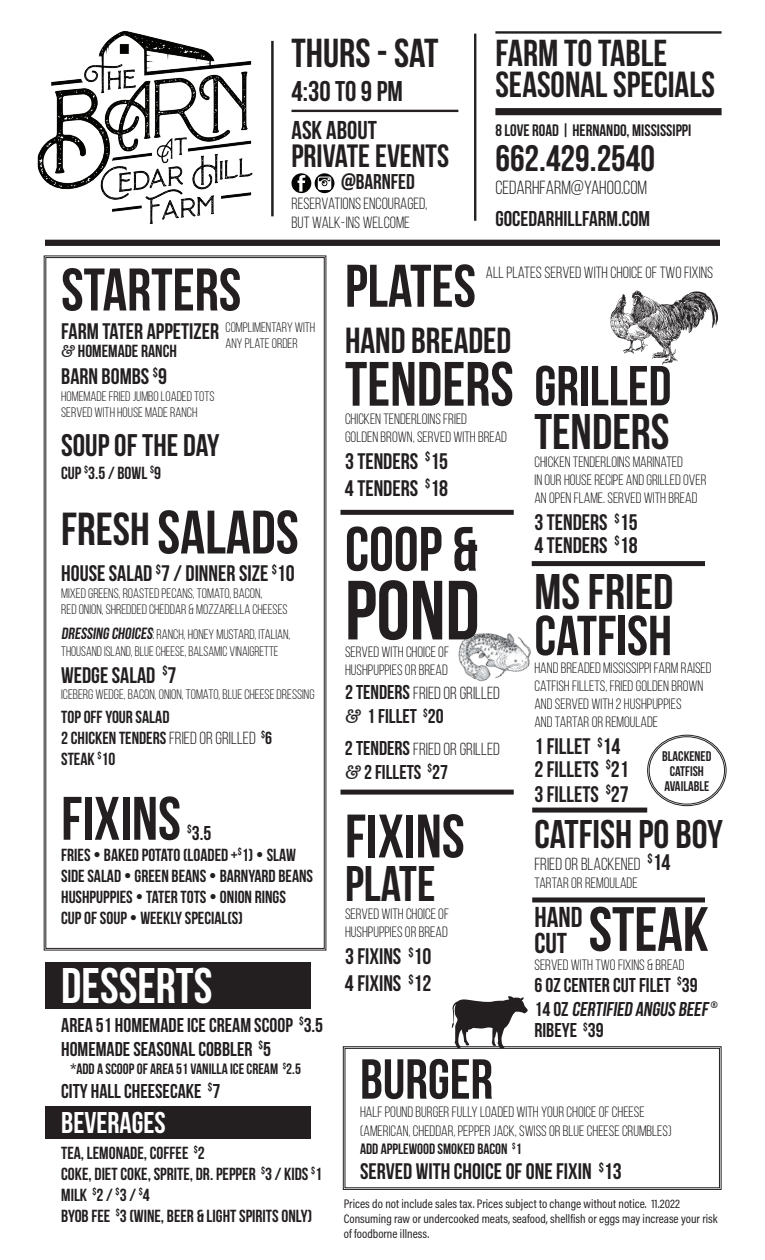
<style>
.page{position:relative;width:765px;height:1260px;background:#fff}
.page>*{position:absolute;margin:0;border:0;box-sizing:border-box;transform-origin:0 0}
.t1{font:83.75px "Bebas Neue";color:#231f20}
.t2{font:62.5px "Bebas Neue";color:#231f20}
.t3{font:61.25px "Bebas Neue";color:#231f20}
.t4{font:60px "Bebas Neue";color:#231f20}
.t5{font:56.25px "Bebas Neue";color:#231f20}
.t6{font:50px "Bebas Neue";color:#231f20}
.t7{font:50px "Bebas Neue";color:#fff}
.t8{font:40.38px "Bebas Neue";color:#231f20}
.t9{font:40px "Bebas Neue";color:#231f20}
.t10{font:37.5px "Bebas Neue";color:#231f20}
.t11{font:36.88px "Bebas Neue";color:#231f20}
.t12{font:36.25px "Bebas Neue";color:#231f20}
.t13{font:32.25px "Bebas Neue";color:#231f20}
.t14{font:31.25px "Bebas Neue";color:#231f20}
.t15{font:30px "Bebas Neue";color:#fff}
.t16{font:28.75px/26.2px "Bebas Neue";color:#231f20}
.t17{font:28.5px "Bebas Neue";color:#231f20}
.t18{font:25.75px "Bebas Neue";color:#231f20}
.t19{font:22.5px/22.5px "Bebas Neue";color:#231f20}
.t20{font:21.38px "Bebas Neue";color:#231f20}
.t21{font:20px/24px "Bebas Neue";color:#231f20}
.t22{font:19px "Bebas Neue";color:#231f20}
.t23{font:17.5px/21px "Bebas Neue";color:#231f20}
.t24{font:17.5px "Bebas Neue";color:#231f20}
.t25{font:16.62px "Bebas Neue";color:#231f20}
.t26{font:16.25px/18.8px "Bebas Neue";color:#231f20}
.t27{font:15px/18px "Bebas Neue";color:#231f20}
.t28{font:15px "Bebas Neue";color:#231f20}
.t29{font:14px/15.1px "Bebas Neue";color:#231f20;text-align:center}
.t30{font:13.75px/16.5px "Bebas Neue";color:#231f20}
.t31{font:12.5px/15px "Acumin Pro Cond";color:#231f20}
.s1{font-family:"Amer Typewriter IT Cby BT";font-weight:500}
.s2{font-size:46.25px}
.s3{font-weight:700;font-size:16.25px}
.s4{font-size:16.25px}
.s5{font-style:inherit}
.s6{font-size:20px}
.s7{font-size:22.5px}
</style>
<div class="page">
<svg style="left:342px;top:1046px;width:380px;height:144px"></svg>
<div style="left:345px;top:1048px;width:375px;height:140px;border:1px solid #231f20"></div>
<div style="left:45px;top:1107px;width:265px;height:32px;background:#231f20"></div>
<img style="left:37px;top:30px;width:249px;height:210px">
<div style="left:45px;top:240px;width:675px;height:6px;background:#231f20"></div>
<div style="left:291px;top:173px;width:20px;height:20px;background:#040503;border-radius:50%"></div>
<svg style="left:298px;top:175px;width:8px;height:17px"></svg>
<svg style="left:315px;top:173px;width:19px;height:20px"></svg>
<svg style="left:318px;top:177px;width:13px;height:13px"></svg>
<hr style="left:474px;top:34px;width:2px;height:187px;background:#231f20">
<hr style="left:271px;top:41px;width:3px;height:175px;background:#231f20">
<div style="left:495px;top:108px;width:227px;height:7px;background:#231f20"></div>
<hr style="left:495px;top:31px;width:227px;height:3px;background:#231f20">
<hr style="left:291px;top:110px;width:167px;height:2px;background:#231f20">
<div style="left:340px;top:510px;width:174px;height:5px;background:#231f20"></div>
<div style="left:340px;top:790px;width:174px;height:5px;background:#231f20"></div>
<div style="left:532px;top:561px;width:173px;height:5px;background:#231f20"></div>
<svg style="left:610px;top:291px;width:108px;height:74px"></svg>
<svg style="left:43px;top:255px;width:284px;height:696px"></svg>
<img style="left:458px;top:633px;width:73px;height:49px">
<div style="left:45px;top:962px;width:265px;height:47px;background:#231f20"></div>
<svg style="left:452px;top:996px;width:76px;height:52px"></svg>
<div style="left:649px;top:736px;width:76px;height:69px;border:1px solid #231f20;border-radius:50%"></div>
<div style="left:532px;top:897px;width:173px;height:5px;background:#231f20"></div>
<div style="left:532px;top:808px;width:115px;height:5px;background:#231f20"></div>
<h3 class="t8" style="left:291px;top:31px;width:148px">THURS - SAT</h3>
<h3 class="t17" style="left:291px;top:76px;width:113px">4:30 TO 9 PM</h3>
<h3 class="t18" style="left:291px;top:116px;width:87px">ASK ABOUT</h3>
<h3 class="t13" style="left:291px;top:138px;width:159px">PRIVATE EVENTS</h3>
<h3 class="t20" style="left:341px;top:170px;width:75px">@BARNFED</h3>
<p class="t26" style="left:291px;top:194px;width:137px">RESERVATIONS ENCOURAGED,<br>BUT WALK-INS WELCOME</p>
<h3 class="t10" style="left:495px;top:33px;width:173px">FARM TO TABLE</h3>
<h3 class="t12" style="left:495px;top:65px;width:221px">SEASONAL SPECIALS</h3>
<p class="t25" style="left:495px;top:121px;width:197px">8 LOVE ROAD | HERNANDO, MISSISSIPPI</p>
<h3 class="t11" style="left:495px;top:138px;width:161px">662.429.2540</h3>
<p class="t22" style="left:495px;top:177px;width:153px">CEDARHFARM@YAHOO.COM</p>
<h3 class="t20" style="left:495px;top:207px;width:156px">GOCEDARHILLFARM.COM</h3>
<h3 class="t4" style="left:61px;top:257px;width:182px">STARTERS</h3>
<h3 class="t19" style="left:61px;top:320px;width:159px">FARM TATER APPETIZER</h3>
<p class="t23" style="left:61px;top:340px;width:117px"><span class="s1">&amp;</span> HOMEMADE RANCH</p>
<h3 class="t19" style="left:61px;top:365px;width:107px">BARN BOMBS <sup>$</sup>9</h3>
<p class="t30" style="left:61px;top:388px;width:155px">HOMEMADE FRIED JUMBO LOADED TOTS<br>SERVED WITH HOUSE MADE RANCH</p>
<h3 class="t14" style="left:61px;top:428px;width:160px">SOUP OF THE DAY</h3>
<p class="t23" style="left:61px;top:462px;width:101px">CUP <sup>$</sup>3.5 / BOWL <sup>$</sup>9</p>
<h3 class="t3" style="left:61px;top:499px;width:239px"><span class="s2">FRESH</span> SALADS</h3>
<h3 class="t19" style="left:61px;top:562px;width:235px">HOUSE SALAD <sup>$</sup>7 / DINNER SIZE <sup>$</sup>10</h3>
<p class="t30" style="left:61px;top:584px;width:228px">MIXED GREENS, ROASTED PECANS, TOMATO, BACON,<br>RED ONION, SHREDDED CHEDDAR &amp; MOZZARELLA CHEESES</p>
<p class="t30" style="left:61px;top:626px;width:231px"><span class="s3">DRESSING CHOICES</span><span class="s4">:</span> RANCH, HONEY MUSTARD, ITALIAN,<br>THOUSAND ISLAND, BLUE CHEESE, BALSAMIC VINAIGRETTE</p>
<h3 class="t19" style="left:61px;top:663px;width:117px">WEDGE SALAD <sup>$</sup>7</h3>
<p class="t30" style="left:61px;top:686px;width:255px">ICEBERG WEDGE, BACON, ONION, TOMATO, BLUE CHEESE DRESSING</p>
<p class="t23" style="left:61px;top:706px;width:212px">TOP OFF YOUR SALAD<br>2 CHICKEN TENDERS <span class="s5">FRIED OR GRILLED</span> <sup>$</sup>6<br>STEAK <sup>$</sup>10</p>
<h3 class="t3" style="left:61px;top:785px;width:121px">FIXINS</h3>
<p class="t30" style="left:226px;top:319px;width:91px">COMPLIMENTARY WITH<br>ANY PLATE ORDER</p>
<h3 class="t21" style="left:187px;top:821px;width:26px"><sup>$</sup>3.5</h3>
<p class="t23" style="left:61px;top:844px;width:254px">FRIES • BAKED POTATO (LOADED +<sup>$</sup>1) • SLAW SIDE SALAD • GREEN BEANS • BARNYARD BEANS HUSHPUPPIES • TATER TOTS • ONION RINGS<br>CUP OF SOUP • WEEKLY SPECIAL(S)</p>
<h3 class="t7" style="left:61px;top:959px;width:153px">DESSERTS</h3>
<h3 class="t21" style="left:61px;top:1013px;width:264px">AREA 51 HOMEMADE ICE CREAM SCOOP <sup>$</sup>3.5<br>HOMEMADE SEASONAL COBBLER <sup>$</sup>5</h3>
<p class="t28" style="left:70px;top:1061px;width:232px">*ADD A SCOOP OF AREA 51 VANILLA ICE CREAM <sup>$</sup>2.5</p>
<h3 class="t21" style="left:61px;top:1079px;width:161px">CITY HALL CHEESECAKE <sup>$</sup>7</h3>
<h3 class="t15" style="left:61px;top:1106px;width:106px">BEVERAGES</h3>
<p class="t23" style="left:61px;top:1142px;width:262px">TEA, LEMONADE, COFFEE <sup>$</sup>2<br>COKE, DIET COKE, SPRITE, DR. PEPPER <sup>$</sup>3 / KIDS <sup>$</sup>1<br>MILK <sup>$</sup>2 / <sup>$</sup>3 / <sup>$</sup>4<br>BYOB FEE <sup>$</sup>3 (WINE, BEER &amp; LIGHT SPIRITS ONLY)</p>
<h3 class="t4" style="left:345px;top:253px;width:132px">PLATES</h3>
<p class="t26" style="left:486px;top:263px;width:229px">ALL PLATES SERVED WITH CHOICE OF TWO FIXINS</p>
<h3 class="t12" style="left:345px;top:321px;width:168px">HAND BREADED</h3>
<h2 class="t2" style="left:345px;top:350px;width:170px">TENDERS</h2>
<p class="t27" style="left:345px;top:409px;width:164px">CHICKEN TENDERLOINS FRIED<br>GOLDEN BROWN, SERVED WITH BREAD</p>
<h3 class="t19" style="left:345px;top:447px;width:105px;line-height:27px">3 TENDERS <sup>$</sup>15<br>4 TENDERS <sup>$</sup>18</h3>
<h2 class="t2" style="left:345px;top:515px;width:134px">COOP &amp;</h2>
<h1 class="t1" style="left:345px;top:565px;width:136px">POND</h1>
<p class="t27" style="left:345px;top:643px;width:106px">SERVED WITH CHOICE OF<br>HUSHPUPPIES OR BREAD</p>
<p class="t24" style="left:345px;top:684px;width:156px"><span class="s6">2 TENDERS</span> FRIED OR GRILLED</p>
<h3 class="t21" style="left:345px;top:704px;width:100px"><span class="s1">&amp;</span> 1 FILLET <sup>$</sup>20</h3>
<p class="t24" style="left:345px;top:739px;width:156px"><span class="s6">2 TENDERS</span> FRIED OR GRILLED</p>
<h3 class="t21" style="left:345px;top:760px;width:104px"><span class="s1">&amp;</span> 2 FILLETS <sup>$</sup>27</h3>
<h3 class="t3" style="left:345px;top:803px;width:121px">FIXINS</h3>
<h3 class="t6" style="left:345px;top:856px;width:92px">PLATE</h3>
<p class="t27" style="left:345px;top:905px;width:106px">SERVED WITH CHOICE OF<br>HUSHPUPPIES OR BREAD</p>
<h3 class="t19" style="left:345px;top:943px;width:88px;line-height:27px">3 FIXINS <sup>$</sup>10<br>4 FIXINS <sup>$</sup>12</h3>
<h3 class="t5" style="left:534px;top:355px;width:139px">GRILLED</h3>
<h3 class="t6" style="left:534px;top:404px;width:137px">TENDERS</h3>
<p class="t27" style="left:534px;top:453px;width:174px">CHICKEN TENDERLOINS MARINATED<br>IN OUR HOUSE RECIPE AND GRILLED OVER<br>AN OPEN FLAME. SERVED WITH BREAD</p>
<h3 class="t19" style="left:534px;top:511px;width:105px">3 TENDERS <sup>$</sup>15<br>4 TENDERS <sup>$</sup>18</h3>
<h3 class="t6" style="left:534px;top:564px;width:141px">MS FRIED</h3>
<h3 class="t5" style="left:534px;top:605px;width:139px">CATFISH</h3>
<p class="t27" style="left:534px;top:659px;width:179px">HAND BREADED MISSISSIPPI FARM RAISED<br>CATFISH FILLETS, FRIED GOLDEN BROWN<br>AND SERVED WITH 2 HUSHPUPPIES<br>AND TARTAR OR REMOULADE</p>
<h3 class="t19" style="left:534px;top:735px;width:96px">1 FILLET <sup>$</sup>14<br>2 FILLETS <sup>$</sup>21</h3>
<h3 class="t19" style="left:534px;top:782px;width:96px">3 FILLETS <sup>$</sup>27</h3>
<h3 class="t9" style="left:534px;top:812px;width:190px">CATFISH PO BOY</h3>
<p class="t24" style="left:534px;top:855px;width:138px">FRIED OR BLACKENED <sup>$</sup><span class="s7">14</span></p>
<p class="t27" style="left:534px;top:874px;width:105px">TARTAR OR REMOULADE</p>
<h2 class="t2" style="left:589px;top:895px;width:121px">STEAK</h2>
<p class="t27" style="left:534px;top:955px;width:152px">SERVED WITH TWO FIXINS &amp; BREAD</p>
<h3 class="t21" style="left:534px;top:973px;width:185px">6 OZ CENTER CUT FILET <sup>$</sup>39<br>14 OZ CERTIFIED ANGUS BEEF <sup>®</sup></h3>
<h3 class="t21" style="left:534px;top:1018px;width:71px">RIBEYE <sup>$</sup>39</h3>
<p class="t29" style="left:662px;top:748px;width:51px">BLACKENED<br>CATFISH<br>AVAILABLE</p>
<h3 class="t16" style="left:534px;top:904px;width:49px">HAND<br>CUT</h3>
<h3 class="t5" style="left:360px;top:1048px;width:135px">BURGER</h3>
<p class="t27" style="left:360px;top:1102px;width:313px;line-height:19.5px">HALF POUND BURGER FULLY LOADED WITH YOUR CHOICE OF CHEESE (AMERICAN, CHEDDAR, PEPPER JACK, SWISS OR BLUE CHEESE CRUMBLES)</p>
<p class="t28" style="left:360px;top:1141px;width:163px">ADD APPLEWOOD SMOKED BACON <sup>$</sup>1</p>
<h3 class="t19" style="left:360px;top:1160px;width:263px">SERVED WITH CHOICE OF ONE FIXIN <sup>$</sup>13</h3>
<p class="t31" style="left:344px;top:1196px;width:375px">Prices do not include sales tax. Prices subject to change without notice. 11.2022<br>Consuming raw or undercooked meats, seafood, shellfish or eggs may increase your risk of foodborne illness.</p>
</div>
